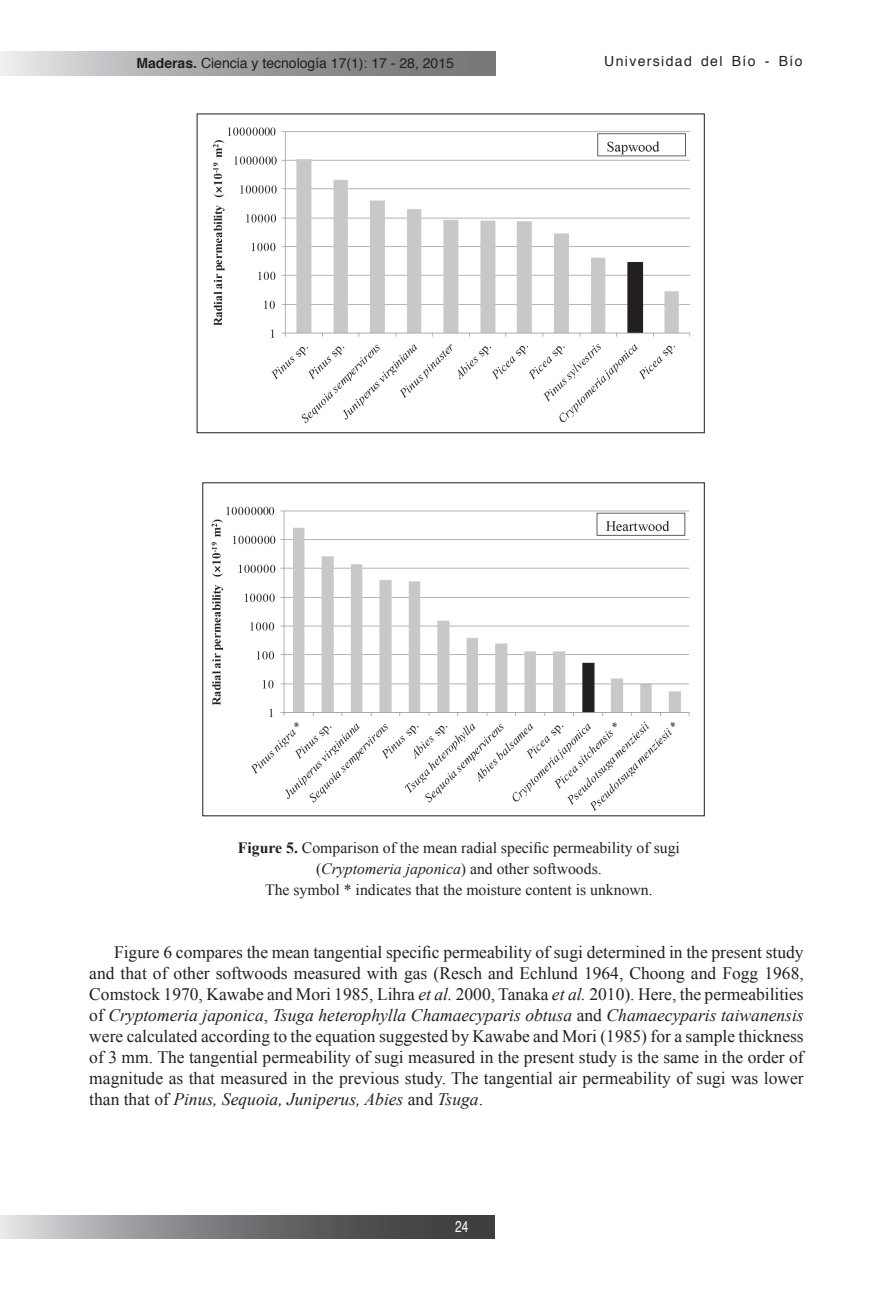
<style>
.page{position:relative;width:893px;height:1315px;background:#fff}
.page>*{position:absolute;margin:0;border:0;box-sizing:border-box;transform-origin:0 0}
.t1{font:17.5px/21px "Times New Roman";color:#231f20;text-align:justify}
.t2{font:15.75px/21px "Times New Roman";color:#231f20;text-align:center}
.t3{font:15.75px "Helvetica";color:#fff;scale:.75 1}
.t4{font:14px "Helvetica";color:#231f20}
.t5{font:14px "Helvetica";letter-spacing:.095em;color:#231f20}
.s1{font-weight:700}
.s2{font-style:italic}
</style>
<div class="page">
<svg style="left:0;top:1215px;width:495px;height:24px;background:#7a7b7d"></svg>
<svg style="left:0;top:51px;width:495px;height:24px;background:#a2a3a4"></svg>
<img style="left:213px;top:127px;width:478px;height:297px">
<div style="left:197px;top:114px;width:507px;height:319px;border:1px solid #231f20"></div>
<img style="left:211px;top:506px;width:479px;height:306px">
<p class="t4" style="left:136px;top:52px;width:319px"><span class="s1">Maderas.</span> Ciencia y tecnología 17(1): 17 - 28, 2015</p>
<p class="t5" style="left:604px;top:51px;width:200px">Universidad del Bío - Bío</p>
<p class="t2" style="left:238px;top:836px;width:443px"><span class="s1">Figure 5.</span> Comparison of the mean radial specific permeability of sugi (<span class="s2">Cryptomeria japonica</span>) and other softwoods.<br>The symbol * indicates that the moisture content is unknown.</p>
<p class="t1" style="left:89px;top:941px;width:716px;text-indent:25px">Figure 6 compares the mean tangential specific permeability of sugi determined in the present study and that of other softwoods measured with gas (Resch and Echlund 1964, Choong and Fogg 1968, Comstock 1970, Kawabe and Mori 1985, Lihra <span class="s2">et al.</span> 2000, Tanaka <span class="s2">et al.</span> 2010). Here, the permeabilities of <span class="s2">Cryptomeria japonica</span>, <span class="s2">Tsuga heterophylla Chamaecyparis obtusa</span> and <span class="s2">Chamaecyparis taiwanensis </span>were calculated according to the equation suggested by Kawabe and Mori (1985) for a sample thickness of 3 mm. The tangential permeability of sugi measured in the present study is the same in the order of magnitude as that measured in the previous study. The tangential air permeability of sugi was lower than that of <span class="s2">Pinus, Sequoia, Juniperus, Abies</span> and <span class="s2">Tsuga</span>.</p>
<p class="t3" style="left:455px;top:1213px;width:19px">24</p>
</div>
